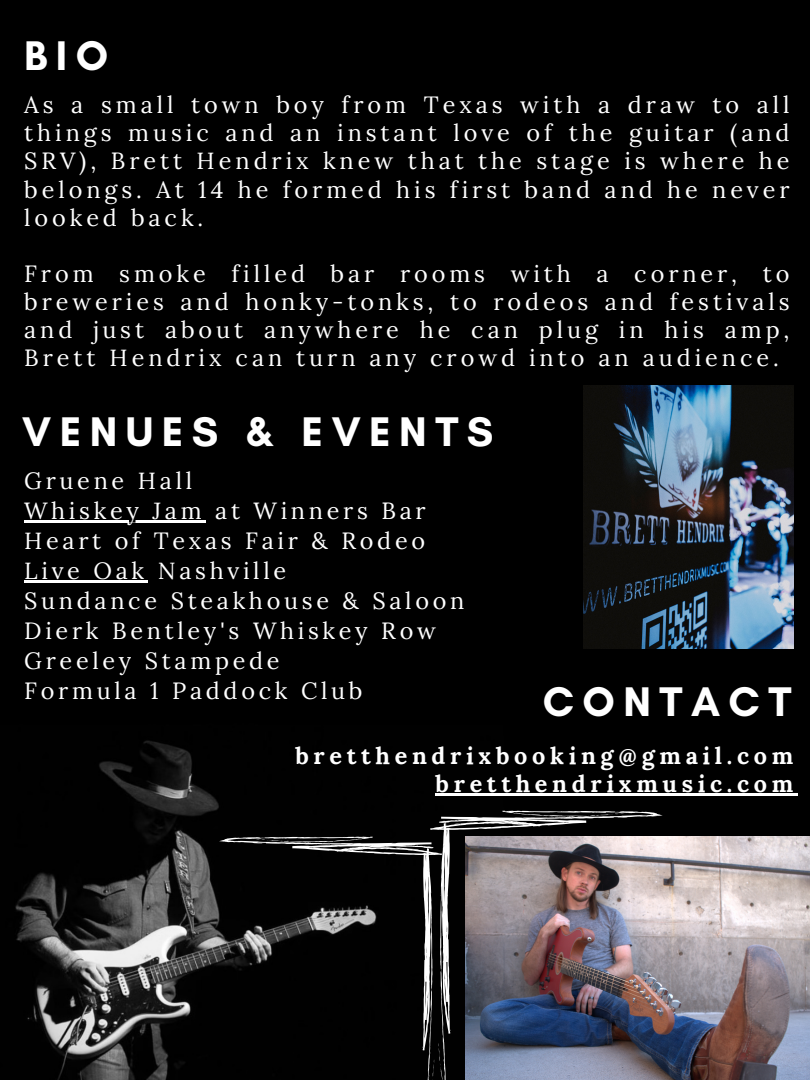
<style>
.page{position:relative;width:810px;height:1080px;background:#000}
.page>*{position:absolute;margin:0;border:0;box-sizing:border-box;transform-origin:0 0}
.t1{font:700 42.19px "Glacial Indifference";letter-spacing:.2em;color:#fff}
.t2{font:23.44px/28.1px "Lora";letter-spacing:.16em;color:#fff;text-align:justify}
.t3{font:700 23.44px "Lora";letter-spacing:.2em;color:#fff}
</style>
<div class="page">
<img style="left:15px;top:740px;width:488px;height:340px">
<svg style="left:219px;top:837px;width:211px;height:243px"></svg>
<svg style="left:430px;top:811px;width:233px;height:269px"></svg>
<img style="left:583px;top:386px;width:210px;height:262px">
<img style="left:465px;top:836px;width:345px;height:244px">
<hr style="left:24px;top:520px;width:181px;height:2px;background:#fff">
<hr style="left:24px;top:580px;width:124px;height:2px;background:#fff">
<hr style="left:436px;top:793px;width:362px;height:3px;background:#fff">
<p class="t1" style="left:24px;top:30px;width:85px">BIO</p>
<p class="t2" style="left:24px;top:91px;width:767px">As a small town boy from Texas with a draw to all things music and an instant love of the guitar (and SRV), Brett Hendrix knew that the stage is where he belongs. At 14 he formed his first band and he never looked back.</p>
<p class="t2" style="left:24px;top:259px;width:767px">From smoke filled bar rooms with a corner, to breweries and honky-tonks, to rodeos and festivals and just about anywhere he can plug in his amp, Brett Hendrix can turn any crowd into an audience.</p>
<p class="t1" style="left:22px;top:405px;width:473px">VENUES &amp; EVENTS</p>
<p class="t2" style="left:24px;top:466px;width:169px">Gruene Hall</p>
<p class="t2" style="left:24px;top:496px;width:403px">Whiskey Jam at Winners Bar</p>
<p class="t2" style="left:24px;top:526px;width:402px">Heart of Texas Fair &amp; Rodeo</p>
<p class="t2" style="left:24px;top:556px;width:263px">Live Oak Nashville</p>
<p class="t2" style="left:24px;top:586px;width:442px">Sundance Steakhouse &amp; Saloon</p>
<p class="t2" style="left:24px;top:616px;width:413px">Dierk Bentley's Whiskey Row</p>
<p class="t2" style="left:24px;top:646px;width:257px">Greeley Stampede</p>
<p class="t2" style="left:24px;top:676px;width:340px">Formula 1 Paddock Club</p>
<p class="t1" style="left:543px;top:676px;width:250px">CONTACT</p>
<p class="t3" style="left:295px;top:740px;width:500px">bretthendrixbooking@gmail.com</p>
<p class="t3" style="left:436px;top:768px;width:359px">bretthendrixmusic.com</p>
</div>
